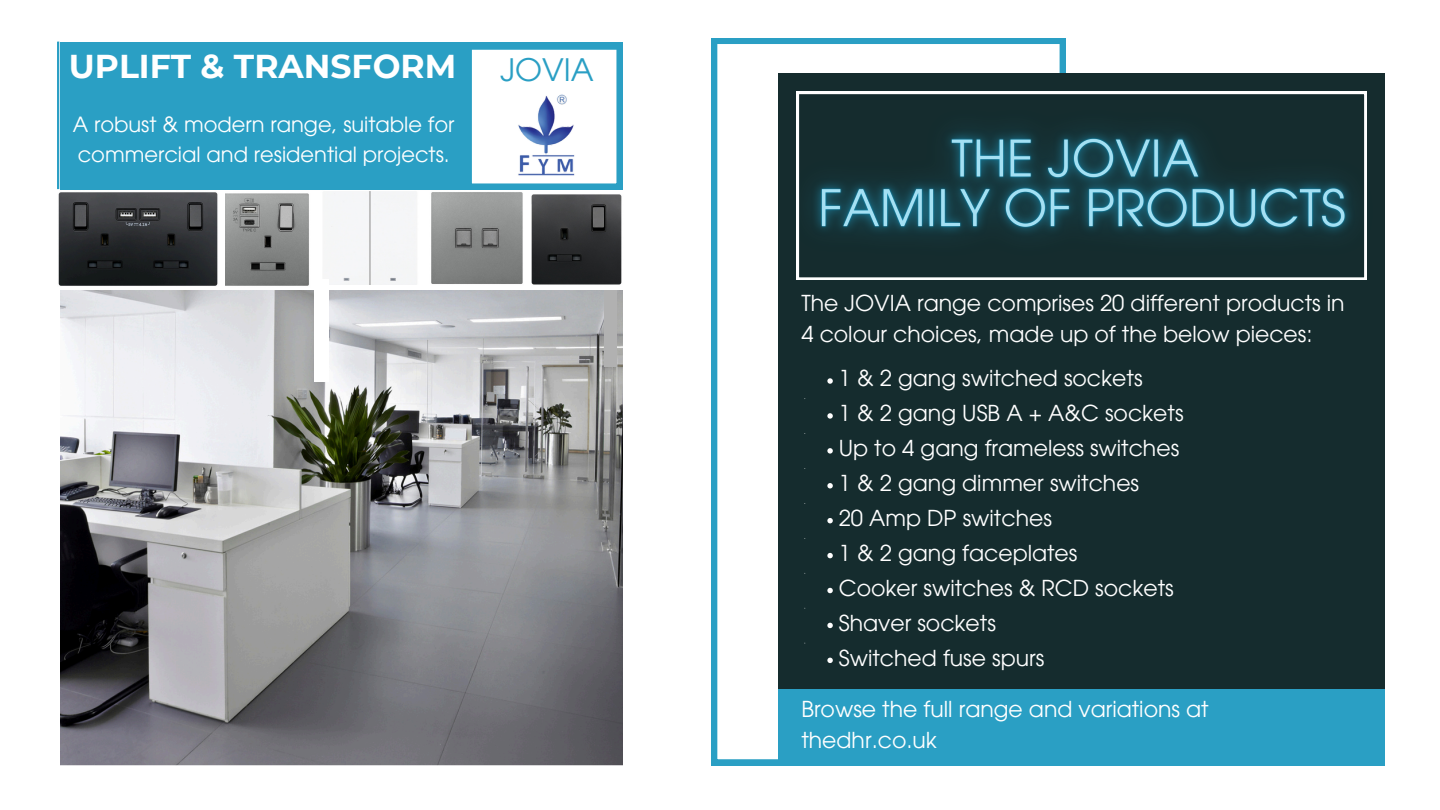
<style>
.page{position:relative;width:1440px;height:810px;background:#fff}
.page>*{position:absolute;margin:0;border:0;box-sizing:border-box;transform-origin:0 0}
.t1{font:700 33px "Montserrat";color:#fff}
.t2{font:31px "ITC Avant Garde Pro";color:#2a9fc4}
.t3{font:22px/30.8px "ITC Avant Garde Pro";color:#fff}
.t4{font:21px/29.2px "ITC Avant Garde Pro";color:#fff}
</style>
<div class="page">
<img style="left:60px;top:290px;width:563px;height:475px">
<div style="left:605px;top:280px;width:12px;height:87px;background:#b1b1b1"></div>
<svg style="left:711px;top:38px;width:354px;height:727px"></svg>
<div style="left:779px;top:73px;width:606px;height:682px;background:#152c2e"></div>
<div style="left:51px;top:189px;width:582px;height:100px;background:#fff"></div>
<img style="left:224px;top:189px;width:90px;height:97px">
<img style="left:314px;top:189px;width:110px;height:95px">
<img style="left:425px;top:189px;width:98px;height:95px">
<img style="left:531px;top:194px;width:91px;height:91px">
<div style="left:314px;top:279px;width:15px;height:103px;background:#fff"></div>
<img style="left:57px;top:189px;width:167px;height:97px">
<div style="left:60px;top:42px;width:422px;height:147px;background:#2a9fc4"></div>
<svg style="left:471px;top:42px;width:152px;height:147px"></svg>
<hr style="left:57px;top:40px;width:2px;height:149px;background:#2a9fc4">
<div style="left:779px;top:689px;width:606px;height:76px;background:#2a9fc4"></div>
<svg style="left:827px;top:378px;width:6px;height:6px"></svg>
<svg style="left:827px;top:413px;width:6px;height:6px"></svg>
<svg style="left:827px;top:448px;width:6px;height:6px"></svg>
<svg style="left:827px;top:483px;width:6px;height:5px"></svg>
<svg style="left:827px;top:518px;width:6px;height:5px"></svg>
<svg style="left:827px;top:553px;width:6px;height:5px"></svg>
<svg style="left:827px;top:588px;width:6px;height:5px"></svg>
<svg style="left:827px;top:623px;width:6px;height:5px"></svg>
<svg style="left:827px;top:658px;width:6px;height:5px"></svg>
<img style="left:761px;top:81px;width:606px;height:216px">
<p class="t1" style="left:69px;top:46px;width:389px">UPLIFT &amp; TRANSFORM</p>
<p class="t4" style="left:73px;top:113px;width:383px">A robust &amp; modern range, suitable for commercial and residential projects.</p>
<p class="t2" style="left:500px;top:58px;width:95px">JOVIA</p>
<p class="t3" style="left:801px;top:290px;width:545px">The JOVIA range comprises 20 different products in<br>4 colour choices, made up of the below pieces:</p>
<p class="t3" style="left:839px;top:366px;width:305px">1 &amp; 2 gang switched sockets</p>
<h2 class="t3" style="left:839px;top:401px;width:346px">1 &amp; 2 gang USB A + A&amp;C sockets</h2>
<p class="t3" style="left:839px;top:436px;width:342px">Up to 4 gang frameless switches</p>
<p class="t3" style="left:839px;top:471px;width:302px">1 &amp; 2 gang dimmer switches</p>
<p class="t3" style="left:839px;top:505px;width:215px">20 Amp DP switches</p>
<p class="t3" style="left:839px;top:540px;width:240px">1 &amp; 2 gang faceplates</p>
<p class="t3" style="left:839px;top:575px;width:336px">Cooker switches &amp; RCD sockets</p>
<h3 class="t3" style="left:839px;top:610px;width:159px">Shaver sockets</h3>
<p class="t3" style="left:839px;top:645px;width:207px">Switched fuse spurs</p>
<p class="t3" style="left:801px;top:697px;width:409px">Browse the full range and variations at</p>
<p class="t3" style="left:801px;top:728px;width:137px">thedhr.co.uk</p>
</div>
